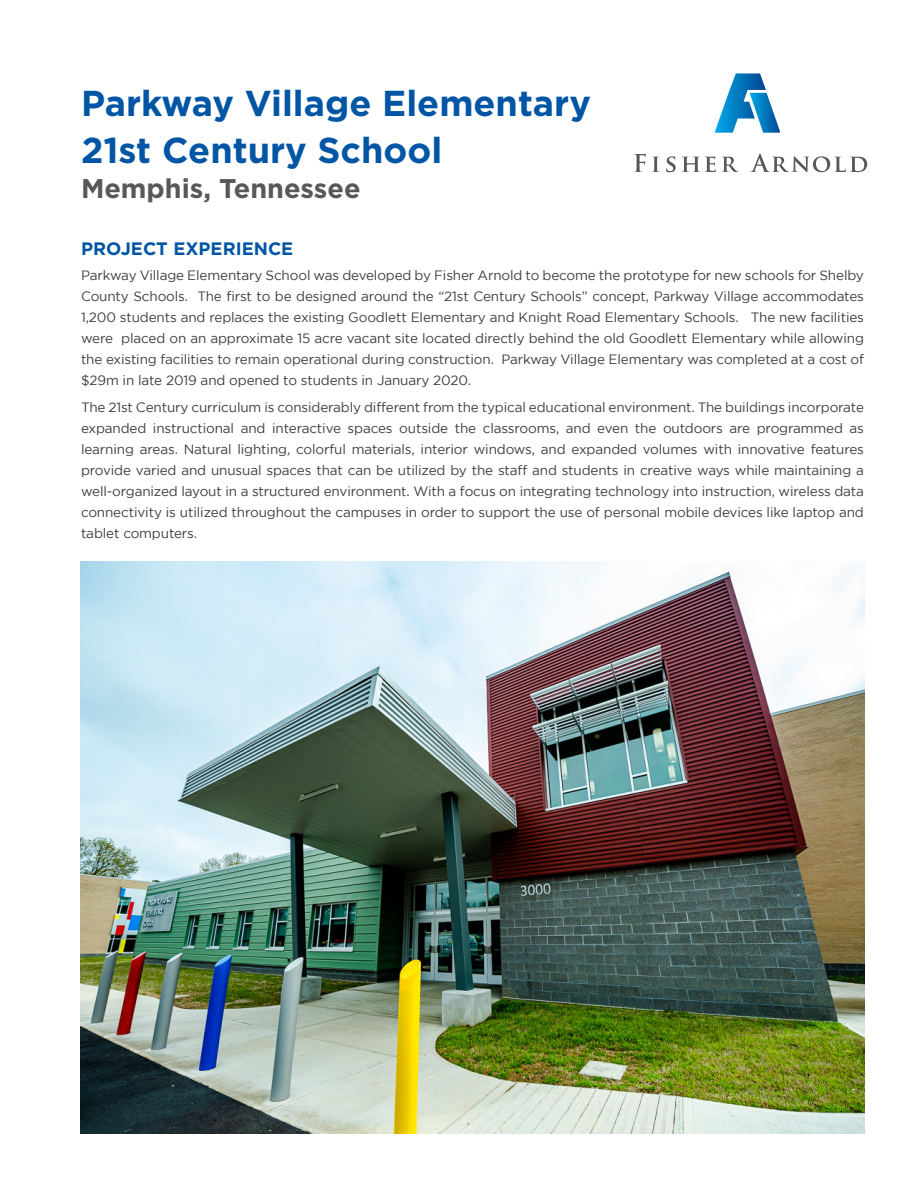
<style>
.page{position:relative;width:918px;height:1188px;background:#fff}
.page>*{position:absolute;margin:0;border:0;box-sizing:border-box;transform-origin:0 0}
._6__Cutsheet_Project{font:700 36px "Gotham";color:#0155a5}
._7__Cutsheet_Project{font:700 27px "Gotham";color:#57585a}
._3__EXP____PROJECT_E{font:700 18px "Gotham";color:#0155a5}
._5B__Body_Copy_9_12{font:13.5px/21px "Gotham";letter-spacing:-.01em;color:#3e3e3f;text-align:justify}
</style>
<div class="page">
<svg style="left:715px;top:73px;width:65px;height:60px"></svg>
<svg style="left:634px;top:154px;width:12px;height:18px"></svg>
<svg style="left:652px;top:157px;width:7px;height:15px"></svg>
<svg style="left:666px;top:156px;width:10px;height:16px"></svg>
<svg style="left:682px;top:156px;width:34px;height:16px"></svg>
<svg style="left:722px;top:157px;width:17px;height:15px"></svg>
<svg style="left:750px;top:153px;width:117px;height:19px"></svg>
<img style="left:80px;top:562px;width:785px;height:572px">
<p class="_6__Cutsheet_Project" style="left:81px;top:83px;width:511px">Parkway Village Elementary</p>
<p class="_6__Cutsheet_Project" style="left:81px;top:129px;width:363px">21st Century School</p>
<p class="_7__Cutsheet_Project" style="left:81px;top:173px;width:281px">Memphis, Tennessee</p>
<p class="_3__EXP____PROJECT_E" style="left:81px;top:239px;width:214px">PROJECT EXPERIENCE</p>
<p class="_5B__Body_Copy_9_12" style="left:81px;top:264px;width:785px">Parkway Village Elementary School was developed by Fisher Arnold to become the prototype for new schools for Shelby County Schools. The first to be designed around the “21st Century Schools” concept, Parkway Village accommodates 1,200 students and replaces the existing Goodlett Elementary and Knight Road Elementary Schools. The new facilities were placed on an approximate 15 acre vacant site located directly behind the old Goodlett Elementary while allowing the existing facilities to remain operational during construction. Parkway Village Elementary was completed at a cost of $29m in late 2019 and opened to students in January 2020.</p>
<p class="_5B__Body_Copy_9_12" style="left:81px;top:397px;width:785px">The 21st Century curriculum is considerably different from the typical educational environment. The buildings incorporate expanded instructional and interactive spaces outside the classrooms, and even the outdoors are programmed as learning areas. Natural lighting, colorful materials, interior windows, and expanded volumes with innovative features provide varied and unusual spaces that can be utilized by the staff and students in creative ways while maintaining a well-organized layout in a structured environment. With a focus on integrating technology into instruction, wireless data connectivity is utilized throughout the campuses in order to support the use of personal mobile devices like laptop and tablet computers.</p>
</div>
